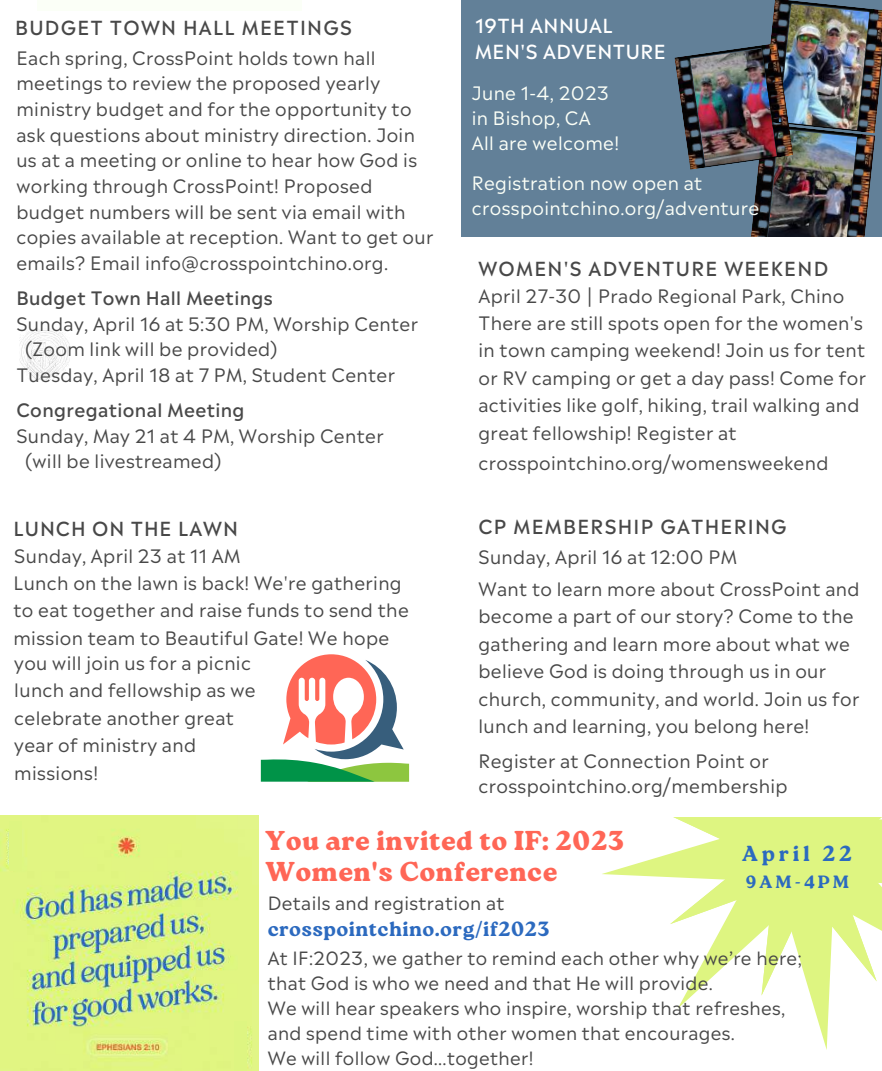
<style>
.page{position:relative;width:882px;height:1071px;background:#fff}
.page>*{position:absolute;margin:0;border:0;box-sizing:border-box;transform-origin:0 0}
.t1{font:800 27.3px/31.5px "Roca Two";letter-spacing:.02em;color:#ff6656}
.t2{font:21.7px "Roca Two Bl";letter-spacing:.17em;color:#2c6abf}
.t3{font:20.47px "Roca Two Bl";letter-spacing:.02em;color:#2c6abf}
.t4{font:500 19.25px "Madera";letter-spacing:.065em;color:#484848}
.t5{font:500 19.25px/26.2px "Madera";letter-spacing:.025em;color:#fff}
.t6{font:18.38px/27.7px "Madera";letter-spacing:.02em;color:#484848}
.t7{font:18.38px/25.4px "Madera";letter-spacing:.02em;color:#fbfff7}
.t8{font:500 18.38px "Madera";letter-spacing:.02em;color:#484848}
.t9{font:18.2px/24.8px "Madera";letter-spacing:.02em;color:#484848}
.t10{font:17.85px "Roca Two Bl";letter-spacing:.175em;color:#2c6abf}
</style>
<div class="page">
<svg style="left:602px;top:817px;width:280px;height:233px"></svg>
<div style="left:461px;top:0;width:421px;height:243px;background:#628098"></div>
<svg style="left:261px;top:654px;width:148px;height:128px"></svg>
<img style="left:0;top:815px;width:258px;height:256px">
<div style="left:235px;top:1021px;width:12px;height:50px;background:#def581"></div>
<div style="left:9px;top:821px;width:13px;height:50px;background:#def581"></div>
<img style="left:770px;top:0;width:112px;height:128px">
<img style="left:779px;top:4px;width:91px;height:120px">
<img style="left:751px;top:124px;width:124px;height:113px">
<img style="left:767px;top:129px;width:90px;height:108px">
<img style="left:674px;top:43px;width:119px;height:127px">
<img style="left:690px;top:49px;width:87px;height:117px">
<div style="left:461px;top:237px;width:421px;height:306px;background:#fff"></div>
<img style="left:20px;top:329px;width:50px;height:51px">
<div style="left:37px;top:0;width:265px;height:11px;background:#fbfff7"></div>
<p class="t4" style="left:15px;top:10px;width:338px">BUDGET TOWN HALL MEETINGS</p>
<p class="t6" style="left:16px;top:42px;width:419px;line-height:25.7px">Each spring, CrossPoint holds town hall meetings to review the proposed yearly ministry budget and for the opportunity to ask questions about ministry direction. Join us at a meeting or online to hear how God is working through CrossPoint! Proposed budget numbers will be sent via email with copies available at reception. Want to get our emails? Email info@crosspointchino.org.</p>
<p class="t8" style="left:16px;top:282px;width:258px">Budget Town Hall Meetings</p>
<p class="t6" style="left:16px;top:307px;width:403px">Sunday, April 16 at 5:30 PM, Worship Center</p>
<p class="t6" style="left:25px;top:333px;width:254px">(Zoom link will be provided)</p>
<p class="t6" style="left:16px;top:359px;width:380px">Tuesday, April 18 at 7 PM, Student Center</p>
<p class="t8" style="left:16px;top:394px;width:230px">Congregational Meeting</p>
<p class="t6" style="left:25px;top:420px;width:360px;line-height:25.7px;text-indent:-9px">Sunday, May 21 at 4 PM, Worship Center (will be livestreamed)</p>
<p class="t4" style="left:13px;top:512px;width:226px">LUNCH ON THE LAWN</p>
<p class="t6" style="left:13px;top:541px;width:397px;line-height:27.1px">Sunday, April 23 at 11 AM<br>Lunch on the lawn is back! We're gathering to eat together and raise funds to send the mission team to Beautiful Gate! We hope</p>
<p class="t6" style="left:14px;top:647px;width:243px">you will join us for a picnic lunch and fellowship as we celebrate another great year of ministry and missions!</p>
<p class="t5" style="left:475px;top:10px;width:192px">19TH ANNUAL<br>MEN'S ADVENTURE</p>
<p class="t7" style="left:472px;top:78px;width:149px">June 1-4, 2023 in Bishop, CA<br>All are welcome!</p>
<p class="t7" style="left:472px;top:168px;width:289px">Registration now open at crosspointchino.org/adventure</p>
<p class="t4" style="left:478px;top:252px;width:351px">WOMEN'S ADVENTURE WEEKEND</p>
<p class="t6" style="left:478px;top:307px;width:389px">There are still spots open for the women's in town camping weekend! Join us for tent or RV camping or get a day pass! Come for activities like golf, hiking, trail walking and great fellowship! Register at</p>
<p class="t6" style="left:478px;top:446px;width:351px">crosspointchino.org/womensweekend</p>
<p class="t6" style="left:478px;top:280px;width:367px">April 27-30 | Prado Regional Park, Chino</p>
<p class="t4" style="left:478px;top:510px;width:310px">CP MEMBERSHIP GATHERING</p>
<p class="t6" style="left:478px;top:541px;width:260px">Sunday, April 16 at 12:00 PM</p>
<p class="t6" style="left:478px;top:572px;width:383px">Want to learn more about CrossPoint and become a part of our story? Come to the gathering and learn more about what we believe God is doing through us in our church, community, and world. Join us for lunch and learning, you belong here!</p>
<p class="t6" style="left:478px;top:746px;width:311px;line-height:24.8px">Register at Connection Point or crosspointchino.org/membership</p>
<h1 class="t1" style="left:265px;top:824px;width:360px">You are invited to IF: 2023<br>Women's Conference</h1>
<p class="t9" style="left:268px;top:888px;width:238px">Details and registration at</p>
<p class="t3" style="left:268px;top:917px;width:283px">crosspointchino.org/if2023</p>
<p class="t2" style="left:742px;top:841px;width:112px">April 22</p>
<p class="t10" style="left:746px;top:871px;width:105px">9AM-4PM</p>
<p class="t9" style="left:268px;top:943px;width:535px">At IF:2023, we gather to remind each other why we’re here; that God is who we need and that He will provide.<br>We will hear speakers who inspire, worship that refreshes, and spend time with other women that encourages.<br>We will follow God…together!</p>
</div>
